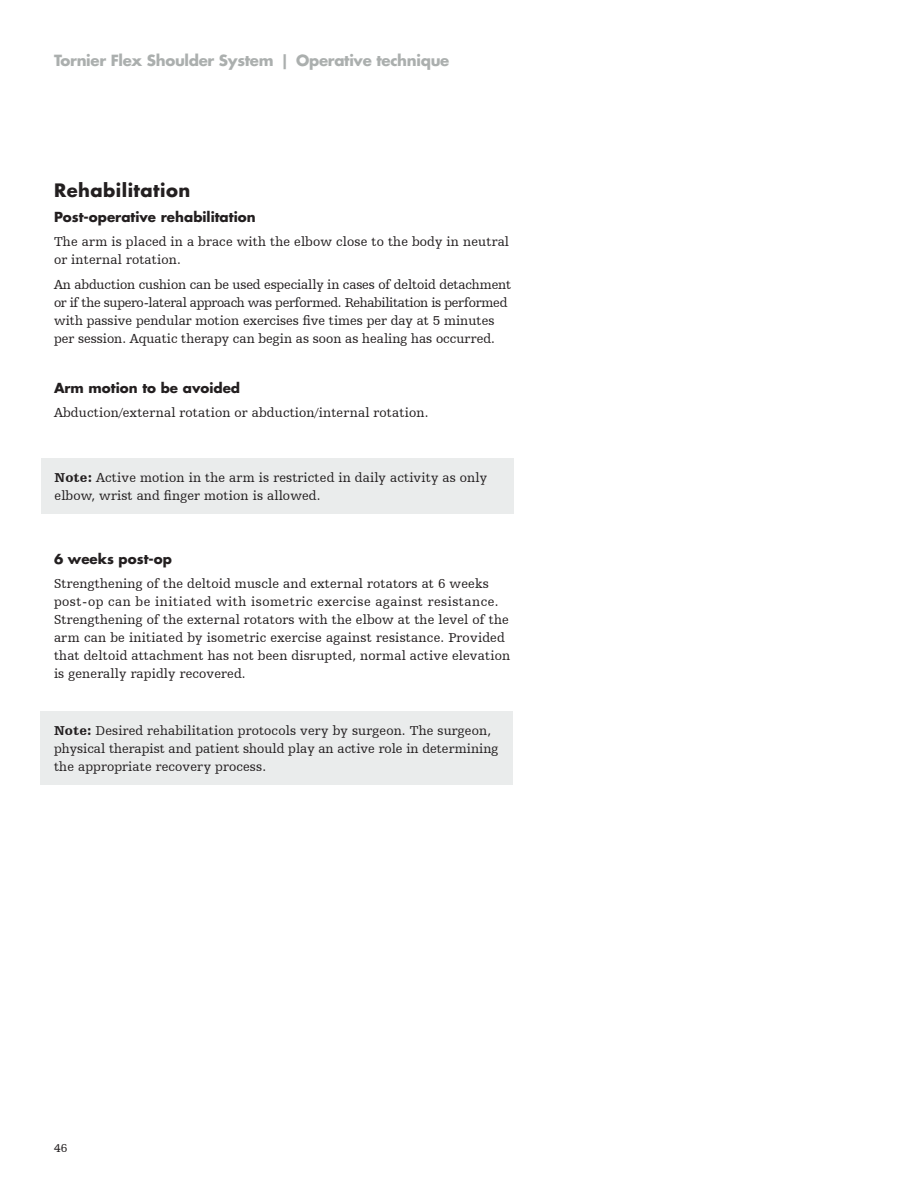
<style>
.page{position:relative;width:918px;height:1188px;background:#fff}
.page>*{position:absolute;margin:0;border:0;box-sizing:border-box;transform-origin:0 0}
._02-Subhead_2{font:700 18px "Futura For Stryker";letter-spacing:.025em;color:#231f20}
.t1{font:700 15px "Futura For Stryker";letter-spacing:-.02em;color:#abafae}
.Step_Copy{font:13.5px/18px "Humanist Slabserif 712 BT";letter-spacing:.01em;color:#231f20}
.Step_Copy-2{font:13.5px/18px "Humanist Slabserif 712 BT";letter-spacing:-.01em;color:#231f20}
.Step_Copy-3{font:700 13.5px "Futura For Stryker";color:#231f20}
.t2{font:12px "Humanist Slabserif 712 BT";color:#231f20}
.s1{font-weight:900}
</style>
<div class="page">
<div style="left:41px;top:458px;width:473px;height:56px;background:#eaecec"></div>
<div style="left:40px;top:711px;width:473px;height:74px;background:#eaecec"></div>
<p class="t1" style="left:54px;top:51px;width:397px">Tornier Flex Shoulder System | Operative technique</p>
<p class="_02-Subhead_2" style="left:54px;top:178px;width:138px">Rehabilitation</p>
<p class="Step_Copy-3" style="left:54px;top:208px;width:203px">Post-operative rehabilitation</p>
<p class="Step_Copy" style="left:54px;top:233px;width:457px">The arm is placed in a brace with the elbow close to the body in neutral or internal rotation.</p>
<p class="Step_Copy-2" style="left:54px;top:275px;width:459px">An abduction cushion can be used especially in cases of deltoid detachment or if the supero-lateral approach was performed. Rehabilitation is performed with passive pendular motion exercises five times per day at 5 minutes per session. Aquatic therapy can begin as soon as healing has occurred.</p>
<p class="Step_Copy-3" style="left:54px;top:379px;width:188px">Arm motion to be avoided</p>
<p class="Step_Copy" style="left:54px;top:404px;width:376px">Abduction/external rotation or abduction/internal rotation.</p>
<p class="Step_Copy" style="left:55px;top:468px;width:434px"><span class="s1">Note:</span> Active motion in the arm is restricted in daily activity as only elbow, wrist and finger motion is allowed.</p>
<p class="Step_Copy-3" style="left:54px;top:550px;width:120px">6 weeks post-op</p>
<p class="Step_Copy" style="left:54px;top:575px;width:458px">Strengthening of the deltoid muscle and external rotators at 6 weeks post-op can be initiated with isometric exercise against resistance.<br>Strengthening of the external rotators with the elbow at the level of the arm can be initiated by isometric exercise against resistance. Provided that deltoid attachment has not been disrupted, normal active elevation is generally rapidly recovered.</p>
<p class="Step_Copy" style="left:54px;top:721px;width:446px"><span class="s1">Note:</span> Desired rehabilitation protocols very by surgeon. The surgeon, physical therapist and patient should play an active role in determining the appropriate recovery process.</p>
<p class="t2" style="left:54px;top:1141px;width:15px">46</p>
</div>
